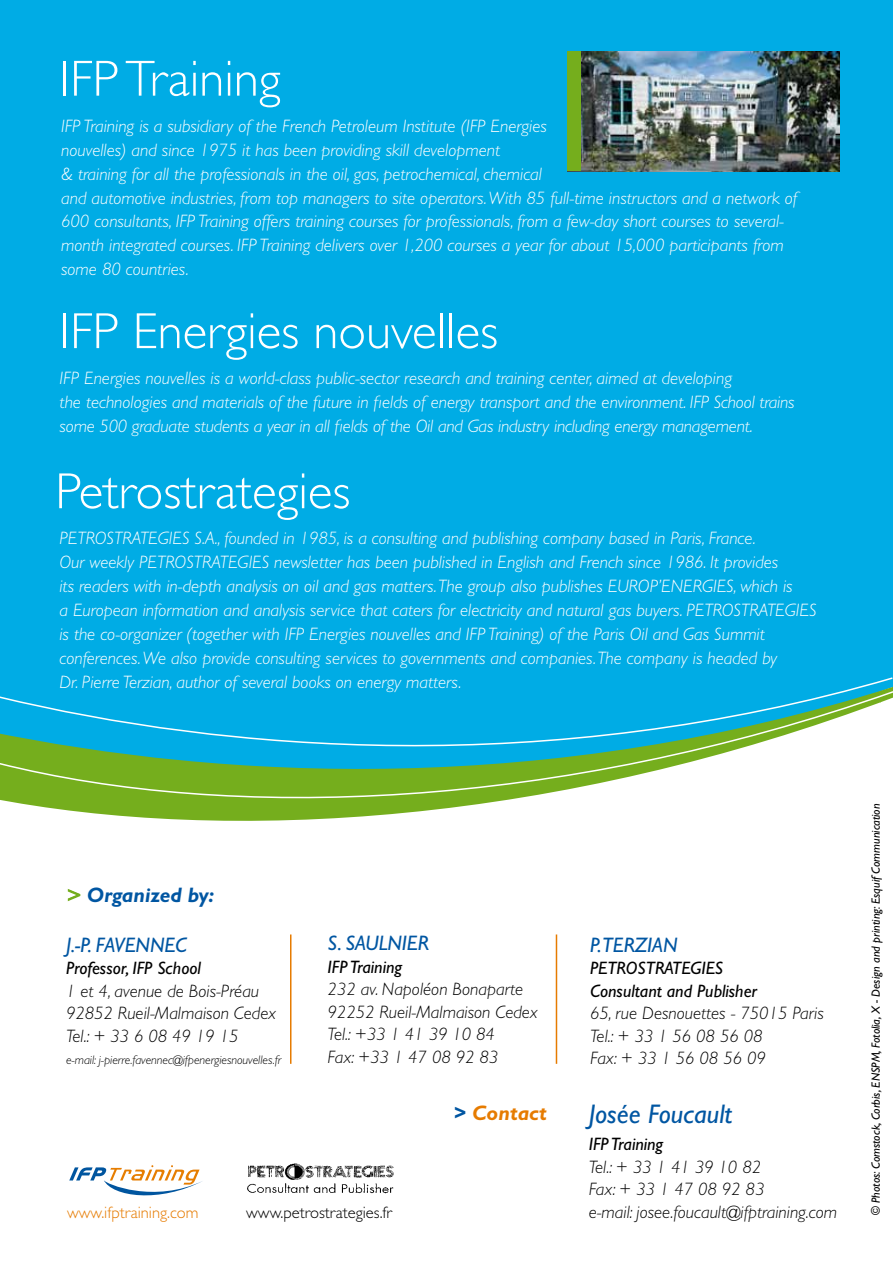
<style>
.page{position:relative;width:893px;height:1263px;background:#fff}
.page>*{position:absolute;margin:0;border:0;box-sizing:border-box;transform-origin:0 0}
.t1{font:300 51px "Gill Sans";color:#fff}
.t2{font:italic 27px "Gill Sans";color:#0056a2}
.t3{font:italic 21px "Gill Sans";color:#0056a2}
.t4{font:italic 700 21px "Gill Sans";color:#0056a2}
.t5{font:italic 700 21px "Gill Sans";color:#e67b00}
.t6{font:italic 300 18px/24px "Gill Sans";color:#fff}
.t7{font:italic 300 18px/22.5px "Gill Sans";color:#000}
.t8{font:italic 18px/22.5px "Gill Sans";color:#000}
.t9{font:300 16.5px "Gill Sans";color:#000}
.t10{font:300 16.5px "Gill Sans";color:#e67b00}
.t11{font:italic 300 12.45px "Gill Sans";letter-spacing:-.005em;color:#000}
.t12{font:italic 12px "Gill Sans";color:#000}
.s1{font-weight:300;font-style:normal;color:#75ae1d}
.s2{font-style:normal;color:#0056a2}
</style>
<div class="page">
<div style="left:0;top:0;width:893px;height:676px;background:#00ace5"></div>
<img style="left:581px;top:51px;width:259px;height:120px">
<div style="left:567px;top:51px;width:14px;height:120px;background:#75ae1d"></div>
<div style="left:0;top:676px;width:893px;height:11px;background:#00ace5"></div>
<hr style="left:0;top:687px;width:893px;height:3px;background:#00ace5">
<svg style="left:0;top:690px;width:893px;height:131px"></svg>
<svg style="left:67px;top:889px;width:14px;height:12px"></svg>
<hr style="left:290px;top:934px;width:1px;height:130px;background:#e67b00">
<hr style="left:556px;top:934px;width:1px;height:130px;background:#e67b00">
<svg style="left:69px;top:1165px;width:133px;height:31px"></svg>
<img style="left:247px;top:1163px;width:147px;height:31px">
<h1 class="t1" style="left:60px;top:50px;width:223px">IFP Training</h1>
<p class="t6" style="left:61px;top:114px;width:738px">IFP Training is a subsidiary of the French Petroleum Institute (IFP Energies<br>nouvelles) and since 1975 it has been providing skill development<br>&amp; training for all the professionals in the oil, gas, petrochemical, chemical<br>and automotive industries, from top managers to site operators. With 85 full-time instructors and a network of 600 consultants, IFP Training offers training courses for professionals, from a few-day short courses to several&shy;month integrated courses. IFP Training delivers over 1,200 courses a year for about 15,000 participants from some 80 countries.</p>
<h1 class="t1" style="left:60px;top:302px;width:440px">IFP Energies nouvelles</h1>
<p class="t6" style="left:60px;top:366px;width:736px">IFP Energies nouvelles is a world-class public-sector research and training center, aimed at developing<br>the technologies and materials of the future in fields of energy transport and the environment. IFP School trains some 500 graduate students a year in all fields of the Oil and Gas industry including energy management.</p>
<h1 class="t1" style="left:55px;top:462px;width:297px">Petrostrategies</h1>
<p class="t6" style="left:59px;top:526px;width:759px">PETROSTRATEGIES S.A., founded in 1985, is a consulting and publishing company based in Paris, France.<br>Our weekly PETROSTRATEGIES newsletter has been published in English and French since 1986. It provides<br>its readers with in-depth analysis on oil and gas matters. The group also publishes EUROP’ENERGIES, which is<br>a European information and analysis service that caters for electricity and natural gas buyers. PETROSTRATEGIES is the co-organizer (together with IFP Energies nouvelles and IFP Training) of the Paris Oil and Gas Summit conferences. We also provide consulting services to governments and companies. The company is headed by<br>Dr. Pierre Terzian, author of several books on energy matters.</p>
<p class="t4" style="left:67px;top:883px;width:148px"><span class="s1">&gt;</span> Organized by:</p>
<p class="t3" style="left:66px;top:932px;width:122px">J.-P. FAVENNEC</p>
<p class="t8" style="left:66px;top:957px;width:136px">Professor, IFP School</p>
<p class="t7" style="left:66px;top:979px;width:212px">1 et 4, avenue de Bois-Préau<br>92852 Rueil-Malmaison Cedex<br>Tel.: + 33 6 08 49 19 15</p>
<p class="t11" style="left:66px;top:1053px;width:217px">e-mail: j-pierre.favennec@ifpenergiesnouvelles.fr</p>
<p class="t3" style="left:328px;top:931px;width:103px">S. SAULNIER</p>
<p class="t8" style="left:328px;top:955px;width:76px">IFP Training</p>
<p class="t7" style="left:328px;top:978px;width:212px">232 av. Napoléon Bonaparte<br>92252 Rueil-Malmaison Cedex<br>Tel.: +33 1 41 39 10 84<br>Fax: +33 1 47 08 92 83</p>
<p class="t5" style="left:454px;top:1101px;width:94px"><span class="s2">&gt;</span> Contact</p>
<p class="t10" style="left:67px;top:1203px;width:133px">www.ifptraining.com</p>
<p class="t9" style="left:246px;top:1203px;width:147px">www.petrostrategies.fr</p>
<p class="t3" style="left:590px;top:932px;width:89px">P.TERZIAN</p>
<p class="t8" style="left:590px;top:957px;width:169px">PETROSTRATEGIES<br>Consultant and Publisher</p>
<p class="t7" style="left:590px;top:1002px;width:235px">65, rue Desnouettes - 75015 Paris<br>Tel.: + 33 1 56 08 56 08<br>Fax: + 33 1 56 08 56 09</p>
<h2 class="t2" style="left:589px;top:1098px;width:145px">Josée Foucault</h2>
<p class="t8" style="left:589px;top:1133px;width:76px">IFP Training</p>
<p class="t7" style="left:589px;top:1155px;width:250px">Tel.: + 33 1 41 39 10 82<br>Fax: + 33 1 47 08 92 83<br>e-mail: josee.foucault@ifptraining.com</p>
<p class="t12" style="left:869px;top:1215px;width:413px;rotate:-90deg">© Photos: Comstock, Corbis, ENSPM, Fotolia, X - Design and printing: Esquif Communication</p>
</div>
